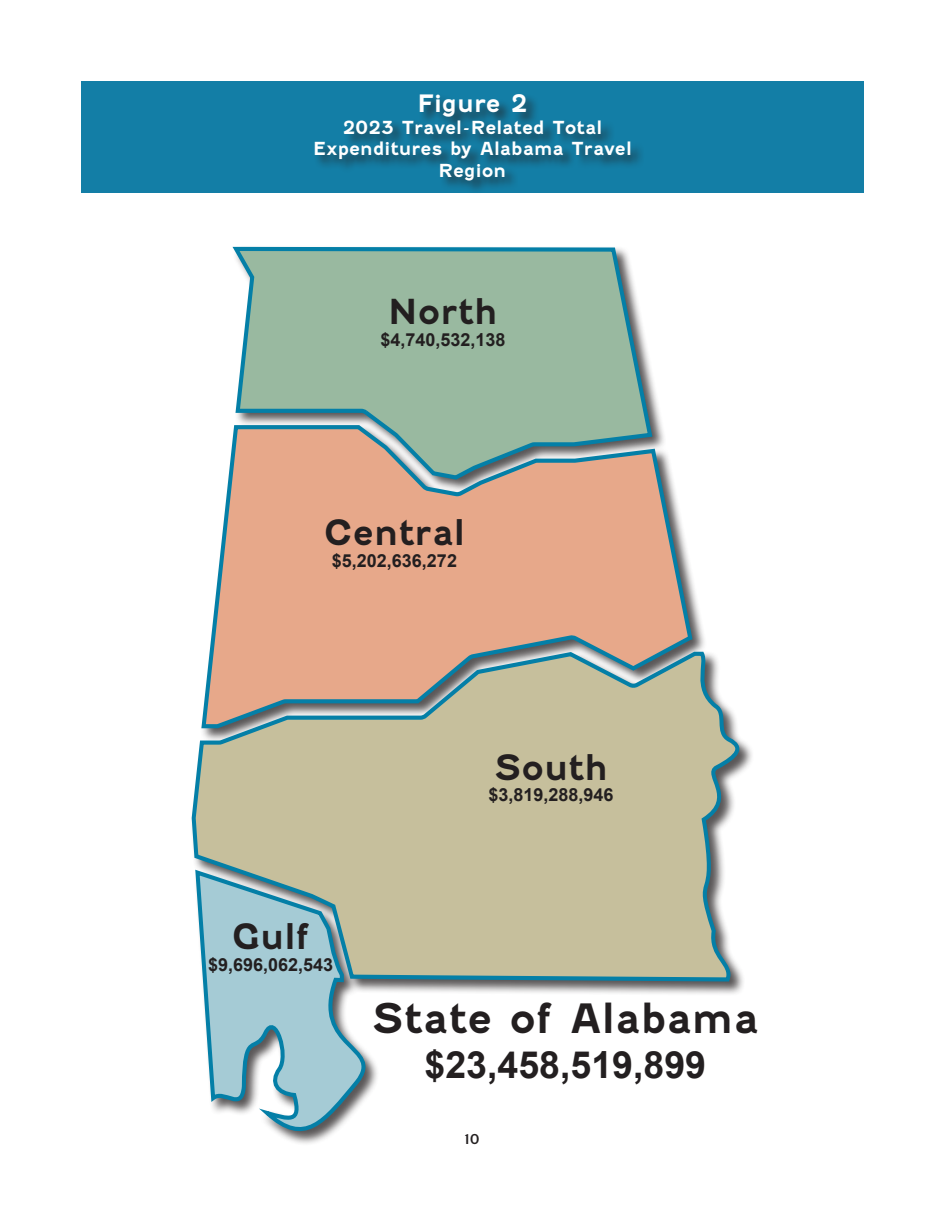
<style>
.page{position:relative;width:945px;height:1215px;background:#fff}
.page>*{position:absolute;margin:0;border:0;box-sizing:border-box;transform-origin:0 0}
.t1{font:700 40.5px "Fenwick Rg";color:#231f20}
.t2{font:700 37.5px "Arial";color:#231f20}
.t3{font:700 34.5px "Fenwick Rg";color:#231f20}
.t4{font:700 24px "Fenwick Rg";color:#fff}
.t5{font:700 18px "Fenwick Rg";color:#fff}
.t6{font:700 18px "Arial";color:#231f20}
.t7{font:13.5px "Fenwick Rg";color:#231f20}
</style>
<div class="page">
<svg style="left:203px;top:984px;width:182px;height:150px"></svg>
<svg style="left:232px;top:246px;width:423px;height:177px;background:#98b9a6"></svg>
<svg style="left:210px;top:423px;width:485px;height:226px;background:#d6ac95"></svg>
<svg style="left:191px;top:649px;width:553px;height:335px;background:#bcbaa2"></svg>
<div style="left:81px;top:81px;width:783px;height:112px;background:#137ea6"></div>
<div style="left:314px;top:93px;width:331px;height:101px;background:#231f20;opacity:.75"></div>
<p class="t4" style="left:417px;top:89px;width:112px">Figure 2</p>
<p class="t5" style="left:343px;top:116px;width:261px">2023 Travel-Related Total</p>
<p class="t5" style="left:313px;top:138px;width:320px">Expenditures by Alabama Travel</p>
<p class="t5" style="left:439px;top:160px;width:69px">Region</p>
<p class="t3" style="left:388px;top:291px;width:111px">North</p>
<p class="t6" style="left:381px;top:328px;width:127px">$4,740,532,138</p>
<p class="t3" style="left:324px;top:512px;width:143px">Central</p>
<p class="t6" style="left:332px;top:549px;width:127px">$5,202,636,272</p>
<p class="t3" style="left:232px;top:916px;width:79px">Gulf</p>
<p class="t6" style="left:208px;top:952px;width:127px">$9,696,062,543</p>
<p class="t3" style="left:494px;top:746px;width:116px">South</p>
<p class="t6" style="left:489px;top:783px;width:127px">$3,819,288,946</p>
<p class="t1" style="left:372px;top:994px;width:389px">State of Alabama</p>
<p class="t2" style="left:425px;top:1040px;width:283px">$23,458,519,899</p>
<p class="t7" style="left:465px;top:1131px;width:16px">10</p>
</div>
